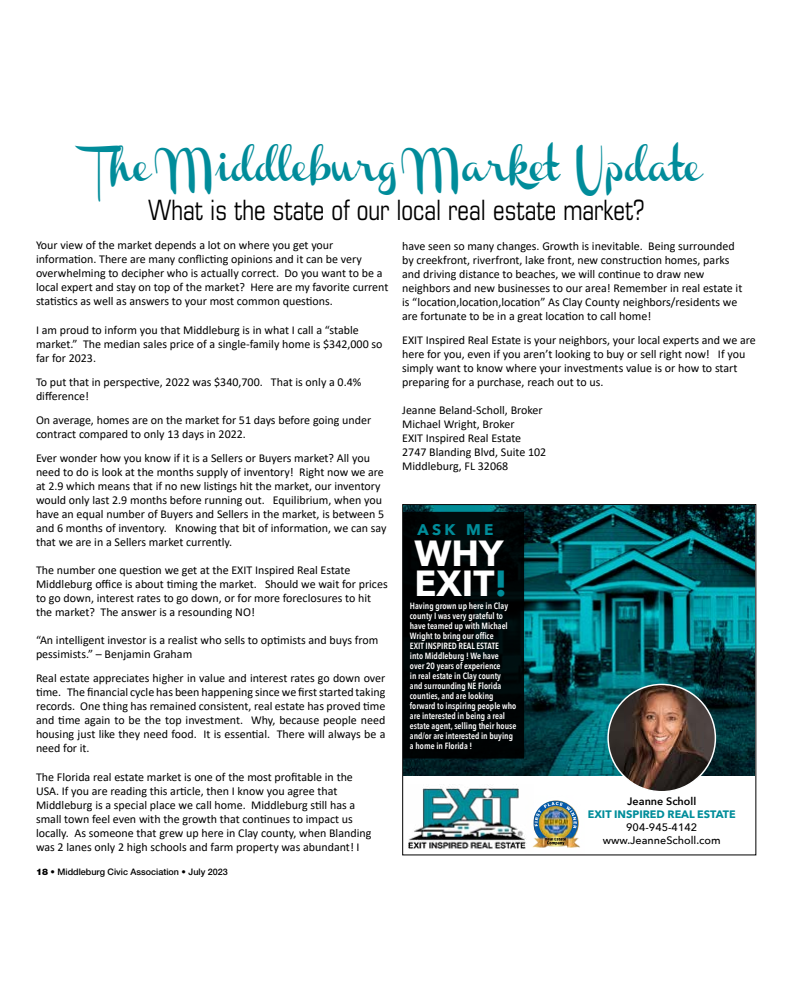
<style>
.page{position:relative;width:792px;height:1008px;background:#fff}
.page>*{position:absolute;margin:0;border:0;box-sizing:border-box;transform-origin:0 0}
.t1{font:700 36.2px/30.6px "Avenir Next";color:#fff}
.t2{font:30px "Channel";color:#008c9a;scale:.9 1}
.t3{font:condensed 28px "Eurostile LT Std";color:#000;scale:.9 1}
.t4{font:700 15.4px "Avenir Next";color:#008d9a}
.t5{font:12px/14px "Calibri";color:#000}
.t6{font:500 10.8px/13px "Avenir Next";color:#000;text-align:center}
.t7{font:700 10.8px "Avenir Next";color:#008d9a}
.t8{font:600 10.8px "Avenir Next";color:#000}
.t9{font:600 9px/10px "Avenir Next Condensed";color:#fff}
.t10{font:500 9px "Helvetica Neue LT Std";color:#000}
.s1{color:#008d9a}
.s2{font-weight:900}
</style>
<div class="page">
<img style="left:404px;top:506px;width:350px;height:270px">
<img style="left:408px;top:786px;width:117px;height:63px">
<img style="left:608px;top:684px;width:107px;height:108px;border-radius:54px">
<svg style="left:404px;top:511px;width:121px;height:249px;background:#000606"></svg>
<img style="left:525px;top:800px;width:55px;height:49px">
<img style="left:533px;top:801px;width:45px;height:44px">
<div style="left:402px;top:504px;width:354px;height:351px;border:1px solid #000"></div>
<h2 class="t2" style="left:90px;top:153px;width:683px">The Middleburg Market Update</h2>
<h3 class="t3" style="left:148px;top:193px;width:553px">What is the state of our local real estate market?</h3>
<p class="t5" style="left:36px;top:238px;width:354px">Your view of the market depends a lot on where you get your information. There are many conflicting opinions and it can be very overwhelming to decipher who is actually correct. Do you want to be a local expert and stay on top of the market? Here are my favorite current statistics as well as answers to your most common questions.</p>
<p class="t5" style="left:36px;top:322px;width:348px">I am proud to inform you that Middleburg is in what I call a “stable market.” The median sales price of a single-family home is $342,000 so far for 2023.</p>
<p class="t5" style="left:36px;top:374px;width:327px">To put that in perspective, 2022 was $340,700. That is only a 0.4% difference!</p>
<p class="t5" style="left:36px;top:412px;width:337px">On average, homes are on the market for 51 days before going under contract compared to only 13 days in 2022.</p>
<p class="t5" style="left:36px;top:450px;width:352px">Ever wonder how you know if it is a Sellers or Buyers market? All you need to do is look at the months supply of inventory! Right now we are at 2.9 which means that if no new listings hit the market, our inventory would only last 2.9 months before running out. Equilibrium, when you have an equal number of Buyers and Sellers in the market, is between 5 and 6 months of inventory. Knowing that bit of information, we can say that we are in a Sellers market currently.</p>
<p class="t5" style="left:36px;top:563px;width:353px">The number one question we get at the EXIT Inspired Real Estate Middleburg office is about timing the market. Should we wait for prices to go down, interest rates to go down, or for more foreclosures to hit the market? The answer is a resounding NO!</p>
<p class="t5" style="left:36px;top:633px;width:344px">“An intelligent investor is a realist who sells to optimists and buys from pessimists.” – Benjamin Graham</p>
<p class="t5" style="left:36px;top:671px;width:351px;text-align:justify">Real estate appreciates higher in value and interest rates go down over time. The financial cycle has been happening since we first started taking records. One thing has remained consistent, real estate has proved time and time again to be the top investment. Why, because people need housing just like they need food. It is essential. There will always be a need for it.</p>
<p class="t5" style="left:36px;top:769px;width:337px">The Florida real estate market is one of the most profitable in the USA. If you are reading this article, then I know you agree that Middleburg is a special place we call home. Middleburg still has a small town feel even with the growth that continues to impact us locally. As someone that grew up here in Clay county, when Blanding was 2 lanes only 2 high schools and farm property was abundant! I</p>
<p class="t5" style="left:402px;top:238px;width:342px">have seen so many changes. Growth is inevitable. Being surrounded by creekfront, riverfront, lake front, new construction homes, parks and driving distance to beaches, we will continue to draw new neighbors and new businesses to our area! Remember in real estate it is “location,location,location” As Clay County neighbors/residents we are fortunate to be in a great location to call home!</p>
<p class="t5" style="left:402px;top:332px;width:355px">EXIT Inspired Real Estate is your neighbors, your local experts and we are here for you, even if you aren’t looking to buy or sell right now! If you simply want to know where your investments value is or how to start preparing for a purchase, reach out to us.</p>
<p class="t5" style="left:402px;top:402px;width:146px">Jeanne Beland-Scholl, Broker<br>Michael Wright, Broker<br>EXIT Inspired Real Estate<br>2747 Blanding Blvd, Suite 102<br>Middleburg, FL 32068</p>
<p class="t4" style="left:417px;top:516px;width:78px">ASK ME</p>
<h1 class="t1" style="left:414px;top:537px;width:94px">WHY<br>EXIT<span class="s1">!</span></h1>
<p class="t9" style="left:410px;top:601px;width:108px">Having grown up here in Clay county I was very grateful to have teamed up with Michael<br>Wright to bring our office<br>EXIT INSPIRED REAL ESTATE<br>into Middleburg ! We have<br>over 20 years of experience<br>in real estate in Clay county<br>and surrounding NE Florida counties, and are looking forward to inspiring people who are interested in being a real estate agent, selling their house and/or are interested in buying a home in Florida !</p>
<p class="t8" style="left:627px;top:792px;width:71px">Jeanne Scholl</p>
<p class="t7" style="left:588px;top:805px;width:149px">EXIT INSPIRED REAL ESTATE</p>
<p class="t6" style="left:603px;top:820px;width:119px">904-945-4142 www.JeanneScholl.com</p>
<p class="t10" style="left:36px;top:867px;width:193px"><span class="s2">18</span> • Middleburg Civic Association • July 2023</p>
</div>
